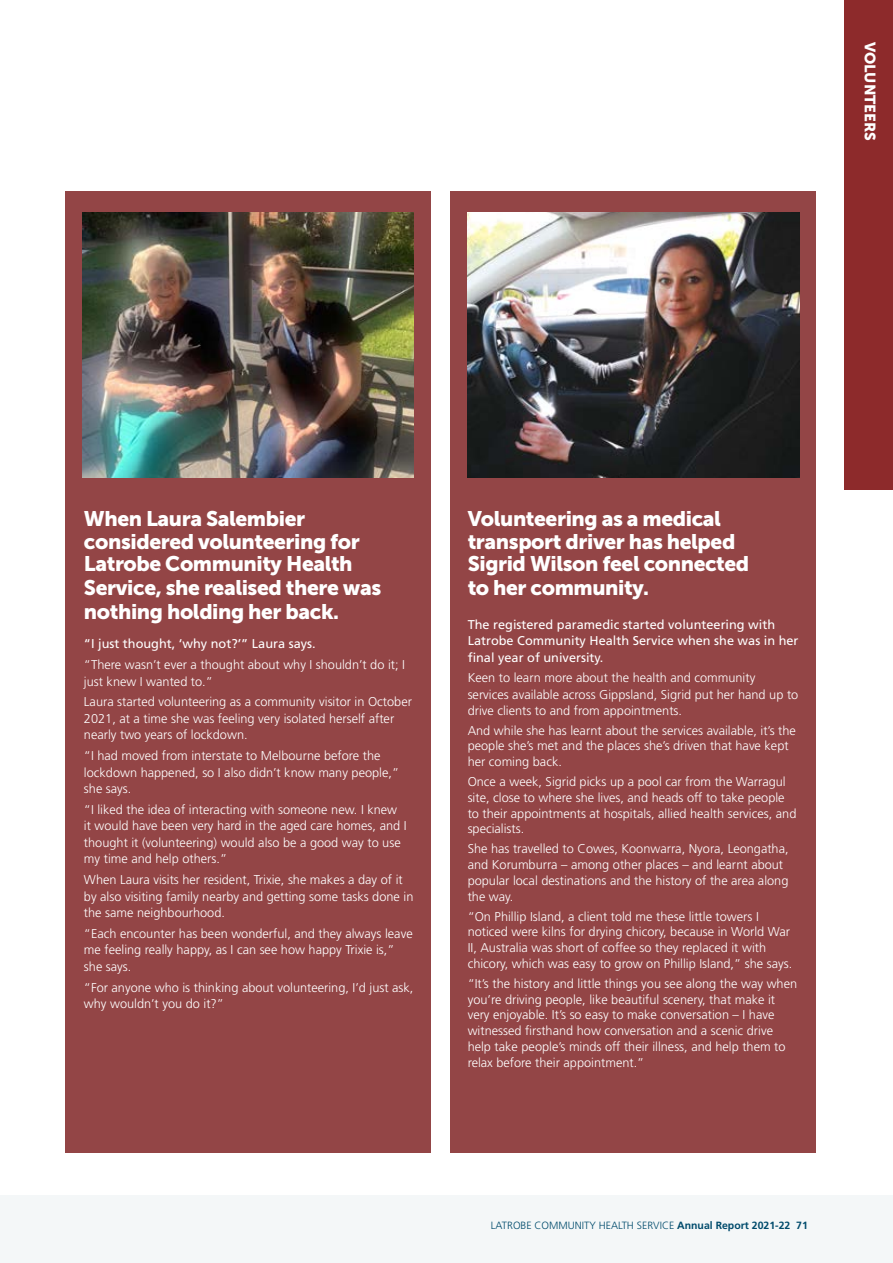
<style>
.page{position:relative;width:893px;height:1263px;background:#fff}
.page>*{position:absolute;margin:0;border:0;box-sizing:border-box;transform-origin:0 0}
.t1{font:21px/23.2px "Museo Sans 900";letter-spacing:-.02em;color:#fff}
.t2{font:15px "Museo Sans 900";color:#fff}
.t3{font:300 12.75px/15.8px "Frutiger";color:#fff}
.t4{font:12.75px/16.5px "Frutiger";color:#fff}
.t5{font:300 10.5px "Frutiger";color:#004b6c}
.s1{font-weight:700}
</style>
<div class="page">
<div style="left:0;top:1195px;width:893px;height:68px;background:#f4f7f8"></div>
<div style="left:844px;top:0;width:49px;height:489px;background:#8d2a2b"></div>
<div style="left:65px;top:191px;width:366px;height:961px;background:#934546"></div>
<div style="left:451px;top:191px;width:365px;height:961px;background:#934546"></div>
<img style="left:82px;top:213px;width:332px;height:265px">
<img style="left:467px;top:213px;width:332px;height:265px">
<p class="t2" style="left:878px;top:42px;width:101px;rotate:90deg">VOLUNTEERS</p>
<h1 class="t1" style="left:84px;top:507px;width:299px">When Laura Salembier considered volunteering for<br>Latrobe Community Health<br>Service, she realised there was nothing holding her back.</h1>
<p class="t4" style="left:84px;top:636px;width:233px">“I just thought, ‘why not?’” Laura says.</p>
<p class="t3" style="left:84px;top:657px;width:322px;line-height:16.5px">“There wasn’t ever a thought about why I shouldn’t do it; I just knew I wanted to.”</p>
<p class="t3" style="left:84px;top:694px;width:329px;line-height:16.5px">Laura started volunteering as a community visitor in October<br>2021, at a time she was feeling very isolated herself after nearly two years of lockdown.</p>
<p class="t3" style="left:84px;top:748px;width:317px;line-height:16.5px">“I had moved from interstate to Melbourne before the lockdown happened, so I also didn’t know many people,” she says.</p>
<p class="t3" style="left:84px;top:801px;width:324px;line-height:16.5px">“I liked the idea of interacting with someone new. I knew it would have been very hard in the aged care homes, and I thought it (volunteering) would also be a good way to use my time and help others.”</p>
<p class="t3" style="left:84px;top:872px;width:331px;line-height:16.5px">When Laura visits her resident, Trixie, she makes a day of it by also visiting family nearby and getting some tasks done in the same neighbourhood.</p>
<p class="t3" style="left:84px;top:925px;width:330px;line-height:16.5px">“Each encounter has been wonderful, and they always leave me feeling really happy, as I can see how happy Trixie is,” she says.</p>
<p class="t3" style="left:84px;top:979px;width:331px;line-height:16.5px">“For anyone who is thinking about volunteering, I’d just ask, why wouldn’t you do it?”</p>
<h1 class="t1" style="left:468px;top:507px;width:283px">Volunteering as a medical transport driver has helped<br>Sigrid Wilson feel connected to her community.</h1>
<p class="t4" style="left:468px;top:616px;width:332px">The registered paramedic started volunteering with<br>Latrobe Community Health Service when she was in her final year of university.</p>
<p class="t3" style="left:468px;top:670px;width:332px">Keen to learn more about the health and community services available across Gippsland, Sigrid put her hand up to drive clients to and from appointments.</p>
<p class="t3" style="left:468px;top:722px;width:330px">And while she has learnt about the services available, it’s the people she’s met and the places she’s driven that have kept her coming back.</p>
<p class="t3" style="left:468px;top:774px;width:330px">Once a week, Sigrid picks up a pool car from the Warragul site, close to where she lives, and heads off to take people to their appointments at hospitals, allied health services, and specialists.</p>
<p class="t3" style="left:468px;top:841px;width:322px">She has travelled to Cowes, Koonwarra, Nyora, Leongatha, and Korumburra – among other places – and learnt about popular local destinations and the history of the area along the way.</p>
<p class="t3" style="left:468px;top:908px;width:326px">“On Phillip Island, a client told me these little towers I noticed were kilns for drying chicory, because in World War II, Australia was short of coffee so they replaced it with chicory, which was easy to grow on Phillip Island,” she says.</p>
<p class="t3" style="left:468px;top:976px;width:331px">“It’s the history and little things you see along the way when you’re driving people, like beautiful scenery, that make it very enjoyable. It’s so easy to make conversation – I have witnessed firsthand how conversation and a scenic drive help take people’s minds off their illness, and help them to relax before their appointment.”</p>
<p class="t5" style="left:491px;top:1219px;width:318px">LATROBE COMMUNITY HEALTH SERVICE <span class="s1">Annual Report 2021-22 71</span></p>
</div>
